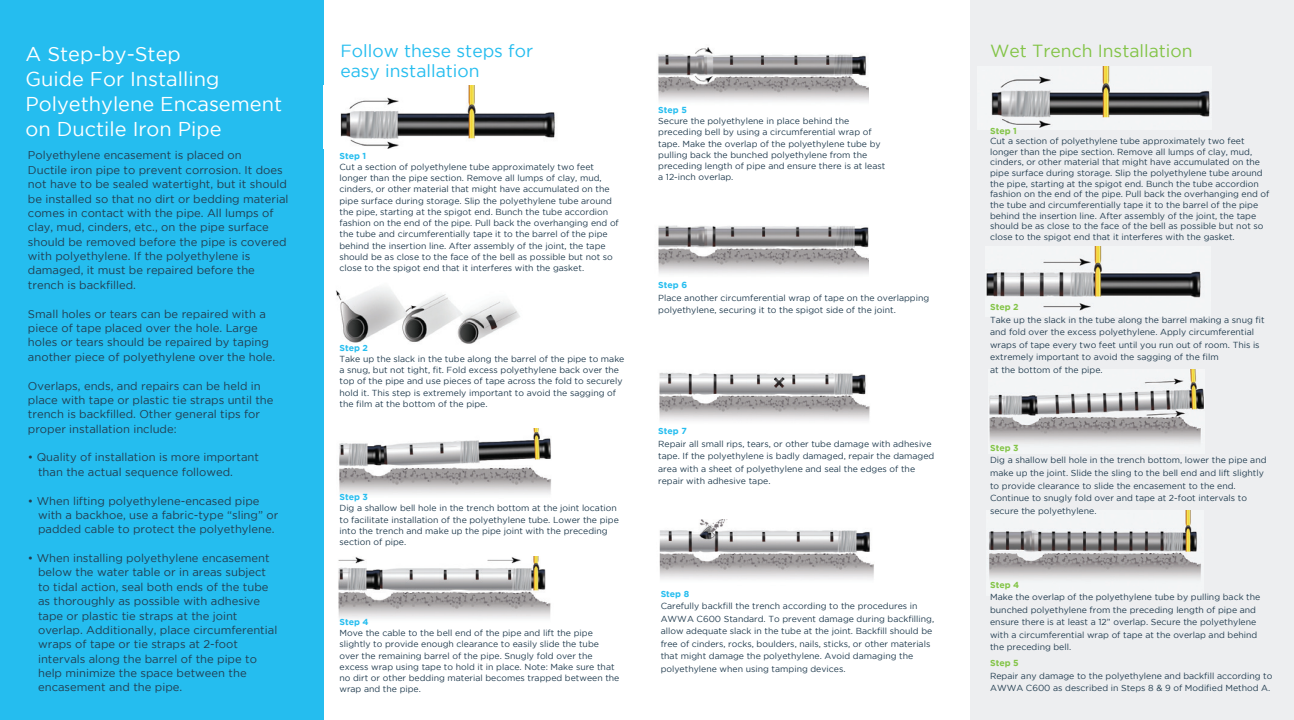
<style>
.page{position:relative;width:1294px;height:720px;background:#fff}
.page>*{position:absolute;margin:0;border:0;box-sizing:border-box;transform-origin:0 0}
.t1{font:20px/25px "Gotham";color:#fff}
.t2{font:17.5px/20px "Gotham";color:#25bdef}
.t3{font:17.5px "Gotham";color:#83c447}
.t4{font:11.25px/14.4px "Gotham";color:#223d50}
.t5{font:8.75px/11.2px "Gotham";color:#223d50}
.t6{font:700 8.75px "Gotham";color:#25bdef}
.t7{font:700 8.75px "Gotham";color:#83c447}
</style>
<div class="page">
<img style="left:339px;top:428px;width:212px;height:67px">
<img style="left:338px;top:556px;width:213px;height:63px">
<div style="left:970px;top:0;width:324px;height:720px;background:#edeef0"></div>
<div style="left:0;top:0;width:323px;height:720px;background:#25bdef"></div>
<img style="left:340px;top:85px;width:215px;height:63px">
<img style="left:336px;top:288px;width:184px;height:56px">
<img style="left:991px;top:67px;width:219px;height:61px">
<img style="left:658px;top:47px;width:210px;height:55px">
<img style="left:658px;top:225px;width:210px;height:49px">
<img style="left:659px;top:372px;width:211px;height:49px">
<img style="left:659px;top:520px;width:215px;height:59px">
<img style="left:989px;top:370px;width:215px;height:72px">
<img style="left:989px;top:511px;width:212px;height:66px">
<img style="left:986px;top:247px;width:215px;height:64px">
<h1 class="t1" style="left:26px;top:41px;width:258px">A Step-by-Step<br>Guide For Installing<br>Polyethylene Encasement on Ductile Iron Pipe</h1>
<h2 class="t2" style="left:340px;top:41px;width:194px">Follow these steps for easy installation</h2>
<h2 class="t3" style="left:990px;top:42px;width:204px">Wet Trench Installation</h2>
<p class="t4" style="left:28px;top:148px;width:262px">Polyethylene encasement is placed on<br>Ductile iron pipe to prevent corrosion. It does not have to be sealed watertight, but it should be installed so that no dirt or bedding material comes in contact with the pipe. All lumps of clay, mud, cinders, etc., on the pipe surface should be removed before the pipe is covered with polyethylene. If the polyethylene is damaged, it must be repaired before the trench is backfilled.</p>
<p class="t4" style="left:28px;top:306px;width:249px">Small holes or tears can be repaired with a piece of tape placed over the hole. Large holes or tears should be repaired by taping another piece of polyethylene over the hole.</p>
<p class="t4" style="left:28px;top:378px;width:247px">Overlaps, ends, and repairs can be held in place with tape or plastic tie straps until the trench is backfilled. Other general tips for proper installation include:</p>
<p class="t4" style="left:38px;top:450px;width:222px;text-indent:-10px">• Quality of installation is more important than the actual sequence followed.</p>
<p class="t4" style="left:38px;top:493px;width:242px;text-indent:-10px">• When lifting polyethylene-encased pipe with a backhoe, use a fabric-type “sling” or padded cable to protect the polyethylene.</p>
<p class="t4" style="left:38px;top:551px;width:241px;text-indent:-10px">• When installing polyethylene encasement below the water table or in areas subject to tidal action, seal both ends of the tube as thoroughly as possible with adhesive tape or plastic tie straps at the joint overlap. Additionally, place circumferential wraps of tape or tie straps at 2-foot intervals along the barrel of the pipe to help minimize the space between the encasement and the pipe.</p>
<p class="t6" style="left:658px;top:105px;width:30px">Step 5</p>
<p class="t5" style="left:658px;top:115px;width:229px">Secure the polyethylene in place behind the preceding bell by using a circumferential wrap of tape. Make the overlap of the polyethylene tube by pulling back the bunched polyethylene from the preceding length of pipe and ensure there is at least a 12-inch overlap.</p>
<p class="t7" style="left:990px;top:125px;width:28px">Step 1</p>
<p class="t5" style="left:990px;top:136px;width:281px;line-height:10.6px">Cut a section of polyethylene tube approximately two feet longer than the pipe section. Remove all lumps of clay, mud, cinders, or other material that might have accumulated on the pipe surface during storage. Slip the polyethylene tube around the pipe, starting at the spigot end. Bunch the tube accordion fashion on the end of the pipe. Pull back the overhanging end of the tube and circumferentially tape it to the barrel of the pipe behind the insertion line. After assembly of the joint, the tape should be as close to the face of the bell as possible but not so close to the spigot end that it interferes with the gasket.</p>
<p class="t6" style="left:339px;top:150px;width:28px">Step 1</p>
<p class="t5" style="left:339px;top:161px;width:281px">Cut a section of polyethylene tube approximately two feet longer than the pipe section. Remove all lumps of clay, mud, cinders, or other material that might have accumulated on the pipe surface during storage. Slip the polyethylene tube around the pipe, starting at the spigot end. Bunch the tube accordion fashion on the end of the pipe. Pull back the overhanging end of the tube and circumferentially tape it to the barrel of the pipe behind the insertion line. After assembly of the joint, the tape should be as close to the face of the bell as possible but not so close to the spigot end that it interferes with the gasket.</p>
<p class="t6" style="left:658px;top:280px;width:30px">Step 6</p>
<p class="t5" style="left:658px;top:291px;width:272px;line-height:12.5px">Place another circumferential wrap of tape on the overlapping polyethylene, securing it to the spigot side of the joint.</p>
<p class="t7" style="left:990px;top:302px;width:30px">Step 2</p>
<p class="t5" style="left:990px;top:313px;width:276px;line-height:12.5px">Take up the slack in the tube along the barrel making a snug fit and fold over the excess polyethylene. Apply circumferential wraps of tape every two feet until you run out of room. This is extremely important to avoid the sagging of the film<br>at the bottom of the pipe.</p>
<p class="t6" style="left:339px;top:342px;width:30px">Step 2</p>
<p class="t5" style="left:339px;top:353px;width:286px">Take up the slack in the tube along the barrel of the pipe to make a snug, but not tight, fit. Fold excess polyethylene back over the top of the pipe and use pieces of tape across the fold to securely hold it. This step is extremely important to avoid the sagging of the film at the bottom of the pipe.</p>
<p class="t6" style="left:658px;top:426px;width:30px">Step 7</p>
<p class="t5" style="left:658px;top:437px;width:278px;line-height:12.5px">Repair all small rips, tears, or other tube damage with adhesive tape. If the polyethylene is badly damaged, repair the damaged area with a sheet of polyethylene and seal the edges of the repair with adhesive tape.</p>
<p class="t7" style="left:990px;top:443px;width:30px">Step 3</p>
<p class="t5" style="left:990px;top:454px;width:278px;line-height:12.5px">Dig a shallow bell hole in the trench bottom, lower the pipe and make up the joint. Slide the sling to the bell end and lift slightly to provide clearance to slide the encasement to the end.<br>Continue to snugly fold over and tape at 2-foot intervals to secure the polyethylene.</p>
<p class="t6" style="left:339px;top:492px;width:30px">Step 3</p>
<p class="t5" style="left:339px;top:503px;width:281px">Dig a shallow bell hole in the trench bottom at the joint location to facilitate installation of the polyethylene tube. Lower the pipe into the trench and make up the pipe joint with the preceding section of pipe.</p>
<p class="t7" style="left:990px;top:580px;width:31px">Step 4</p>
<p class="t5" style="left:990px;top:591px;width:272px;line-height:12.5px">Make the overlap of the polyethylene tube by pulling back the bunched polyethylene from the preceding length of pipe and ensure there is at least a 12” overlap. Secure the polyethylene with a circumferential wrap of tape at the overlap and behind the preceding bell.</p>
<p class="t6" style="left:661px;top:589px;width:30px">Step 8</p>
<p class="t5" style="left:661px;top:600px;width:275px;line-height:12.5px">Carefully backfill the trench according to the procedures in AWWA C600 Standard. To prevent damage during backfilling, allow adequate slack in the tube at the joint. Backfill should be free of cinders, rocks, boulders, nails, sticks, or other materials that might damage the polyethylene. Avoid damaging the polyethylene when using tamping devices.</p>
<p class="t6" style="left:339px;top:617px;width:31px">Step 4</p>
<p class="t5" style="left:339px;top:627px;width:281px">Move the cable to the bell end of the pipe and lift the pipe slightly to provide enough clearance to easily slide the tube over the remaining barrel of the pipe. Snugly fold over the excess wrap using tape to hold it in place. Note: Make sure that no dirt or other bedding material becomes trapped between the wrap and the pipe.</p>
<p class="t7" style="left:990px;top:658px;width:30px">Step 5</p>
<p class="t5" style="left:990px;top:669px;width:284px;line-height:12.5px">Repair any damage to the polyethylene and backfill according to<br>AWWA C600 as described in Steps 8 &amp; 9 of Modified Method A.</p>
</div>
